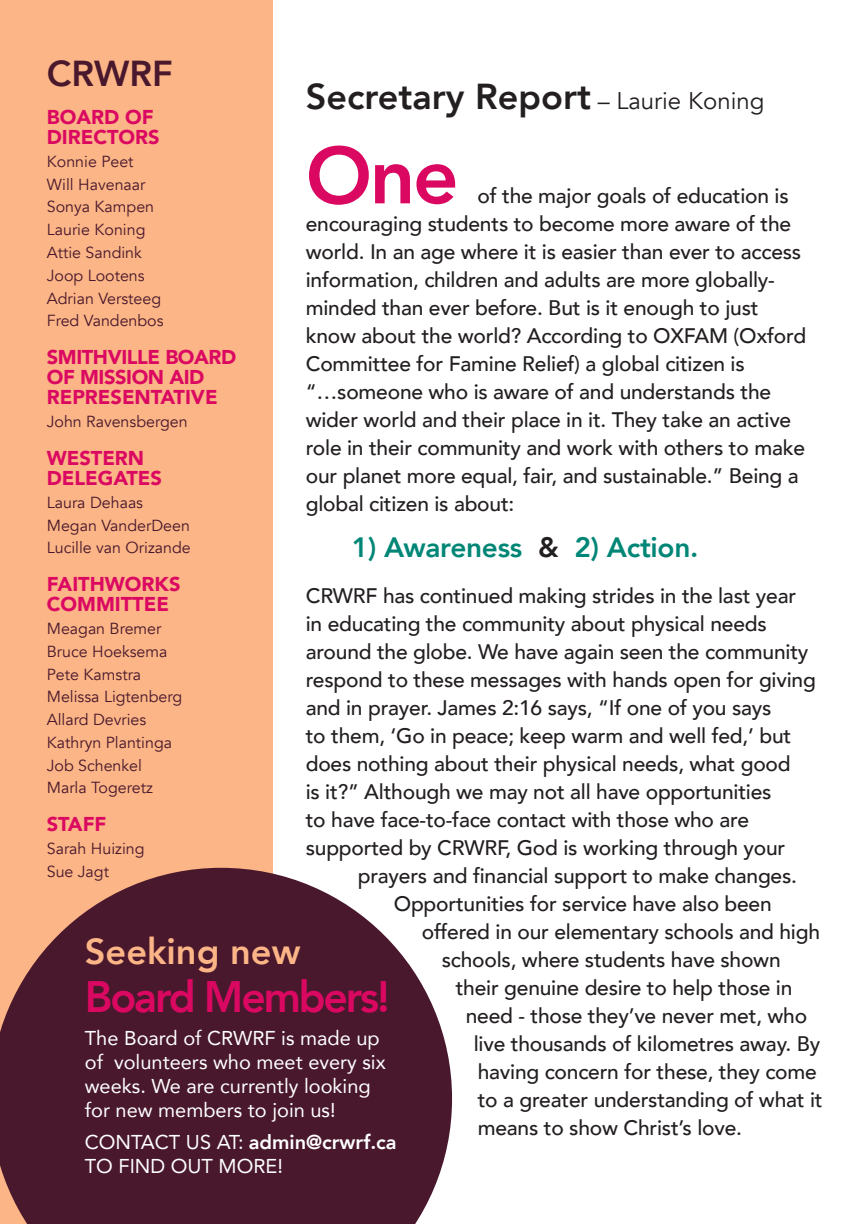
<style>
.page{position:relative;width:864px;height:1224px;background:#fff}
.page>*{position:absolute;margin:0;border:0;box-sizing:border-box;transform-origin:0 0}
.body{font:800 79.6px "Avenir";color:#db0862}
.heading{font:800 44px "Avenir";letter-spacing:-.05em;color:#db0862}
.heading-2{font:800 36.2px "Avenir";color:#fbb586}
.heading-3{font:800 36px "Avenir";color:#231f20}
.heading-4{font:800 36px "Avenir";color:#49182d}
.body-2{font:800 28px "Avenir";letter-spacing:-.01em;color:#008676}
.body-3{font:500 21px/28px "Avenir";letter-spacing:-.01em;color:#231f20}
.heading-5{font:20px/24px "Avenir";color:#fff}
.Body{font:900 20px/20px "Avenir";letter-spacing:-.02em;color:#db0862}
.Body-2{font:900 20px/20px "Avenir";color:#db0862}
.heading-6{font:900 20px/20px "Avenir";color:#db0862}
.Body-3{font:16px "Avenir";color:#49182d}
.s1{font-weight:400;font-size:24px}
.s2{color:#231f20}
.s3{font-weight:800}
</style>
<div class="page">
<div style="left:0;top:0;width:272px;height:1224px;background:#fbb586"></div>
<svg style="left:0;top:868px;width:452px;height:356px;background:#623342"></svg>
<p class="heading-4" style="left:47px;top:46px;width:128px">CRWRF</p>
<p class="heading-6" style="left:47px;top:107px;width:114px">BOARD OF<br>DIRECTORS</p>
<p class="Body-3" style="left:47px;top:152px;width:88px">Konnie Peet</p>
<p class="Body-3" style="left:47px;top:175px;width:100px">Will Havenaar</p>
<p class="Body-3" style="left:47px;top:197px;width:109px">Sonya Kampen</p>
<p class="Body-3" style="left:47px;top:220px;width:100px">Laurie Koning</p>
<p class="Body-3" style="left:47px;top:243px;width:97px">Attie Sandink</p>
<p class="Body-3" style="left:47px;top:266px;width:99px">Joop Lootens</p>
<p class="Body-3" style="left:47px;top:288px;width:116px">Adrian Versteeg</p>
<p class="Body-3" style="left:47px;top:311px;width:118px">Fred Vandenbos</p>
<p class="Body" style="left:47px;top:347px;width:191px">SMITHVILLE BOARD<br>OF MISSION AID<br>REPRESENTATIVE</p>
<p class="Body-3" style="left:47px;top:412px;width:142px">John Ravensbergen</p>
<p class="Body-2" style="left:47px;top:448px;width:117px">WESTERN<br>DELEGATES</p>
<p class="Body-3" style="left:47px;top:493px;width:98px">Laura Dehaas</p>
<p class="Body-3" style="left:47px;top:516px;width:145px">Megan VanderDeen</p>
<p class="Body-3" style="left:47px;top:538px;width:146px">Lucille van Orizande</p>
<p class="Body-2" style="left:47px;top:574px;width:135px">FAITHWORKS<br>COMMITTEE</p>
<p class="Body-3" style="left:47px;top:619px;width:116px">Meagan Bremer</p>
<p class="Body-3" style="left:47px;top:642px;width:122px">Bruce Hoeksema</p>
<p class="Body-3" style="left:47px;top:665px;width:96px">Pete Kamstra</p>
<p class="Body-3" style="left:47px;top:687px;width:137px">Melissa Ligtenberg</p>
<p class="Body-3" style="left:47px;top:710px;width:101px">Allard Devries</p>
<p class="Body-3" style="left:47px;top:733px;width:127px">Kathryn Plantinga</p>
<p class="Body-3" style="left:47px;top:756px;width:97px">Job Schenkel</p>
<p class="Body-3" style="left:47px;top:778px;width:108px">Marla Togeretz</p>
<p class="Body-2" style="left:47px;top:814px;width:61px">STAFF</p>
<p class="Body-3" style="left:47px;top:839px;width:99px">Sarah Huizing</p>
<p class="Body-3" style="left:47px;top:862px;width:64px">Sue Jagt</p>
<p class="heading-3" style="left:306px;top:68px;width:460px">Secretary Report <span class="s1">– Laurie Koning</span></p>
<p class="body" style="left:306px;top:114px;width:154px">One</p>
<p class="body-3" style="left:306px;top:181px;width:502px;text-indent:172px">of the major goals of education is encouraging students to become more aware of the world. In an age where it is easier than ever to access information, children and adults are more globally&shy;minded than ever before. But is it enough to just know about the world? According to OXFAM (Oxford Committee for Famine Relief) a global citizen is “…someone who is aware of and understands the wider world and their place in it. They take an active role in their community and work with others to make our planet more equal, fair, and sustainable.” Being a global citizen is about:</p>
<p class="body-2" style="left:352px;top:526px;width:348px">1) Awareness <span class="s2">&amp;</span> 2) Action.</p>
<p class="body-3" style="left:306px;top:581px;width:492px">CRWRF has continued making strides in the last year</p>
<p class="body-3" style="left:306px;top:609px;width:463px">in educating the community about physical needs</p>
<p class="body-3" style="left:306px;top:637px;width:504px">around the globe. We have again seen the community</p>
<p class="body-3" style="left:306px;top:665px;width:512px">respond to these messages with hands open for giving</p>
<p class="body-3" style="left:306px;top:693px;width:467px">and in prayer. James 2:16 says, “If one of you says</p>
<p class="body-3" style="left:306px;top:721px;width:487px">to them, ‘Go in peace; keep warm and well fed,’ but</p>
<p class="body-3" style="left:306px;top:749px;width:486px">does nothing about their physical needs, what good</p>
<p class="body-3" style="left:306px;top:777px;width:467px">is it?” Although we may not all have opportunities</p>
<p class="body-3" style="left:306px;top:805px;width:445px">to have face-to-face contact with those who are</p>
<p class="body-3" style="left:306px;top:833px;width:481px">supported by CRWRF, God is working through your</p>
<p class="body-3" style="left:358px;top:861px;width:441px">prayers and financial support to make changes.</p>
<p class="body-3" style="left:394px;top:889px;width:380px">Opportunities for service have also been</p>
<p class="body-3" style="left:422px;top:917px;width:400px">offered in our elementary schools and high</p>
<p class="body-3" style="left:442px;top:945px;width:340px">schools, where students have shown</p>
<p class="body-3" style="left:456px;top:973px;width:338px">their genuine desire to help those in</p>
<p class="body-3" style="left:466px;top:1001px;width:343px">need - those they’ve never met, who</p>
<p class="body-3" style="left:474px;top:1029px;width:348px">live thousands of kilometres away. By</p>
<p class="body-3" style="left:478px;top:1057px;width:341px">having concern for these, they come</p>
<p class="body-3" style="left:478px;top:1085px;width:346px">to a greater understanding of what it</p>
<p class="body-3" style="left:478px;top:1113px;width:266px">means to show Christ’s love.</p>
<p class="heading-2" style="left:85px;top:923px;width:217px">Seeking new</p>
<p class="heading" style="left:85px;top:962px;width:306px">Board Members!</p>
<p class="heading-5" style="left:85px;top:1025px;width:302px">The Board of CRWRF is made up of volunteers who meet every six weeks. We are currently looking for new members to join us!</p>
<p class="heading-5" style="left:85px;top:1129px;width:313px">CONTACT US AT: <span class="s3">admin@crwrf.ca<br></span>TO FIND OUT MORE!</p>
</div>
